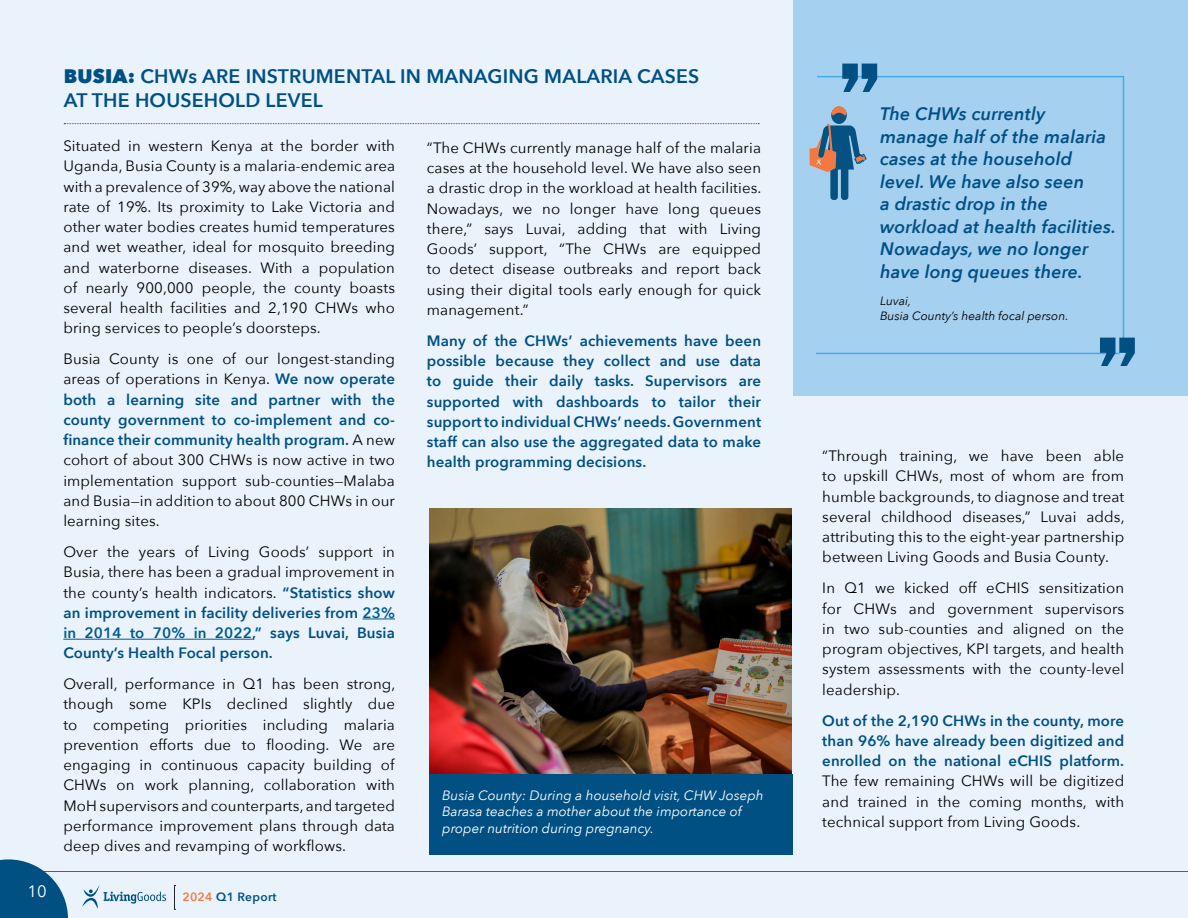
<style>
.page{position:relative;width:1188px;height:918px;background:#eaf3fb}
.page>*{position:absolute;margin:0;border:0;box-sizing:border-box;transform-origin:0 0}
.t1{font:600 19.5px "Avenir Next";letter-spacing:.01em;color:#005084}
.t2{font:italic 600 18px/22.5px "Avenir Next";letter-spacing:.01em;color:#005084}
.t3{font:16.5px "Avenir Next";color:#fff}
.t4{font:15px/20.2px "Avenir Next";letter-spacing:.01em;color:#000;text-align:justify}
.t5{font:600 15px/20.2px "Avenir Next";letter-spacing:.01em;color:#005084;text-align:justify}
.t6{font:italic 13.5px/16.5px "Avenir Next";color:#fff}
.t7{font:italic 12px/15px "Avenir Next";color:#000}
.t8{font:600 12px "Avenir Next";letter-spacing:.025em;color:#005084}
.s1{font-weight:800}
.s2{font-weight:600;color:#005084}
.s3{font-weight:600;color:#005b8e}
.s4{color:#f47a44}
</style>
<div class="page">
<hr style="left:362px;top:619px;width:33px;height:1px;background:#005b8e">
<hr style="left:63px;top:639px;width:189px;height:1px;background:#005b8e">
<img style="left:429px;top:509px;width:363px;height:265px">
<div style="left:429px;top:774px;width:364px;height:81px;background:#005084"></div>
<svg style="left:64px;top:123px;width:695px;height:1px"></svg>
<div style="left:793px;top:0;width:395px;height:395px;background:#a6d0ef"></div>
<svg style="left:817px;top:75px;width:308px;height:263px"></svg>
<hr style="left:816px;top:353px;width:304px;height:1px;background:#44ade2">
<svg style="left:842px;top:64px;width:35px;height:28px"></svg>
<svg style="left:1100px;top:338px;width:35px;height:28px"></svg>
<div style="left:830px;top:163px;width:8px;height:37px;background:#055282;border-radius:3px"></div>
<div style="left:841px;top:163px;width:7px;height:37px;background:#055282;border-radius:3px"></div>
<svg style="left:810px;top:106px;width:57px;height:66px"></svg>
<hr style="left:0;top:871px;width:1188px;height:1px;background:#005084">
<svg style="left:174px;top:885px;width:2px;height:25px"></svg>
<svg style="left:82px;top:885px;width:84px;height:24px"></svg>
<svg style="left:0;top:859px;width:68px;height:59px"></svg>
<p class="t3" style="left:27px;top:877px;width:21px">10</p>
<h1 class="t1" style="left:64px;top:60px;width:152px"><span class="s1">BUSIA:</span> CHWs are</h1>
<h1 class="t1" style="left:246px;top:60px;width:20px">Instrumental</h1>
<h1 class="t1" style="left:400px;top:60px;width:59px">in Managing</h1>
<h1 class="t1" style="left:544px;top:60px;width:31px">Malaria</h1>
<h1 class="t1" style="left:637px;top:60px;width:27px">Cases</h1>
<h1 class="t1" style="left:64px;top:84px;width:42px">at the</h1>
<h1 class="t1" style="left:135px;top:84px;width:30px">Household</h1>
<h1 class="t1" style="left:266px;top:84px;width:23px">Level</h1>
<p class="t4" style="left:427px;top:137px;width:336px">“The CHWs currently manage half of the malaria cases at the household level. We have also seen a drastic drop in the workload at health facilities.<br>Nowadays, we no longer have long queues there,” says Luvai, adding that with Living Goods’ support, “The CHWs are equipped to detect disease outbreaks and report back using their digital tools early enough for quick management.”</p>
<p class="t5" style="left:427px;top:330px;width:336px">Many of the CHWs’ achievements have been possible because they collect and use data to guide their daily tasks. Supervisors are supported with dashboards to tailor their support to individual CHWs’ needs. Government staff can also use the aggregated data to make health programming decisions.</p>
<p class="t4" style="left:63px;top:135px;width:333px">Situated in western Kenya at the border with Uganda, Busia County is a malaria-endemic area with a prevalence of 39%, way above the national rate of 19%. Its proximity to Lake Victoria and other water bodies creates humid temperatures and wet weather, ideal for mosquito breeding and waterborne diseases. With a population of nearly 900,000 people, the county boasts several health facilities and 2,190 CHWs who bring services to people’s doorsteps.</p>
<p class="t4" style="left:63px;top:348px;width:333px">Busia County is one of our longest-standing areas of operations in Kenya. <span class="s2">We now operate both a learning site and partner with the county government to co-implement and co&shy;finance their community health program.</span> A new cohort of about 300 CHWs is now active in two implementation support sub-counties—Malaba and Busia—in addition to about 800 CHWs in our learning sites.</p>
<p class="t4" style="left:63px;top:541px;width:333px">Over the years of Living Goods’ support in Busia, there has been a gradual improvement in the county’s health indicators. <span class="s2">“Statistics show an improvement in facility deliveries from</span> <span class="s3">23% in 2014 to 70% in 2022</span><span class="s2">,” says Luvai, Busia County’s Health Focal person.</span></p>
<p class="t4" style="left:63px;top:673px;width:334px">Overall, performance in Q1 has been strong, though some KPIs declined slightly due to competing priorities including malaria prevention efforts due to flooding. We are engaging in continuous capacity building of CHWs on work planning, collaboration with MoH supervisors and counterparts, and targeted performance improvement plans through data deep dives and revamping of workflows.</p>
<p class="t6" style="left:442px;top:786px;width:323px">Busia County: During a household visit, CHW Joseph<br>Barasa teaches a mother about the importance of proper nutrition during pregnancy.</p>
<p class="t8" style="left:182px;top:887px;width:96px"><span class="s4">2024</span> Q1 Report</p>
<p class="t2" style="left:880px;top:102px;width:237px">The CHWs currently manage half of the malaria cases at the household level. We have also seen<br>a drastic drop in the workload at health facilities.<br>Nowadays, we no longer have long queues there.</p>
<p class="t7" style="left:880px;top:293px;width:190px">Luvai,<br>Busia County’s health focal person.</p>
<p class="t4" style="left:822px;top:445px;width:304px">“Through training, we have been able to upskill CHWs, most of whom are from humble backgrounds, to diagnose and treat several childhood diseases,” Luvai adds, attributing this to the eight-year partnership between Living Goods and Busia County.</p>
<p class="t4" style="left:822px;top:577px;width:303px">In Q1 we kicked off eCHIS sensitization for CHWs and government supervisors in two sub-counties and aligned on the program objectives, KPI targets, and health system assessments with the county-level leadership.</p>
<p class="t5" style="left:822px;top:710px;width:303px">Out of the 2,190 CHWs in the county, more than 96% have already been digitized and enrolled on the national eCHIS platform.</p>
<p class="t4" style="left:822px;top:770px;width:303px">The few remaining CHWs will be digitized and trained in the coming months, with technical support from Living Goods.</p>
</div>
